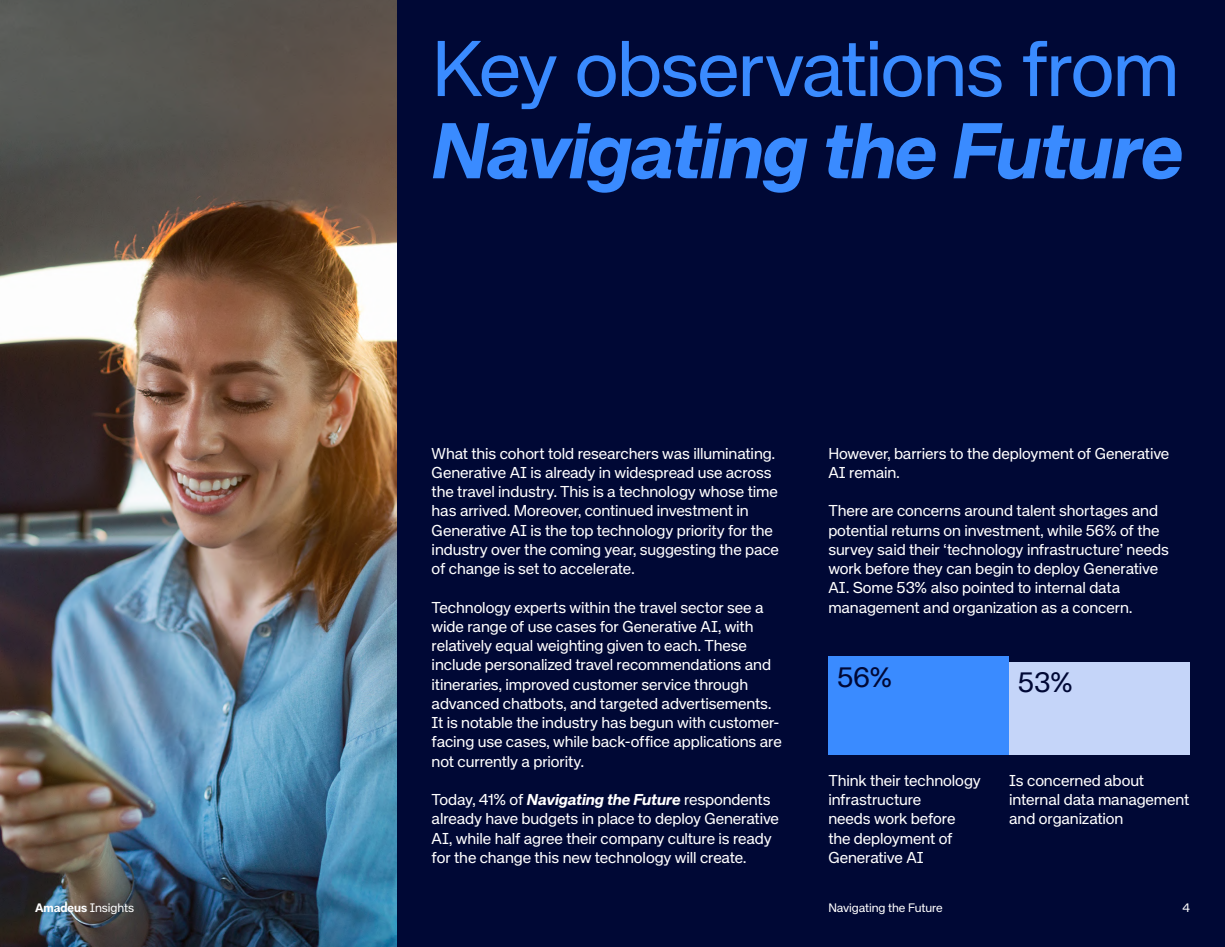
<style>
.page{position:relative;width:1225px;height:947px;background:#000835}
.page>*{position:absolute;margin:0;border:0;box-sizing:border-box;transform-origin:0 0}
.t1{font:78.75px "Amadeus Neue";letter-spacing:-.025em;color:#3a8bff}
.t2{font:italic 700 78.75px "Amadeus Neue";letter-spacing:-.02em;color:#3a8bff}
.t3{font:28px "Amadeus Neue";color:#000835}
.t4{font:15.75px/19.2px "Amadeus Neue";letter-spacing:-.01em;color:#fff}
.t5{font:12.25px "Amadeus Neue";letter-spacing:-.01em;color:#fff}
.s1{font-weight:700;font-style:italic}
.s2{font-weight:700}
</style>
<div class="page">
<img style="left:0;top:0;width:397px;height:947px">
<div style="left:1009px;top:662px;width:181px;height:92px;background:#c5d5f9"></div>
<div style="left:828px;top:656px;width:181px;height:98px;background:#3a8bff"></div>
<h1 class="t1" style="left:432px;top:24px;width:749px">Key observations from</h1>
<h1 class="t2" style="left:432px;top:105px;width:753px">Navigating the Future</h1>
<p class="t4" style="left:432px;top:444px;width:349px">What this cohort told researchers was illuminating.<br>Generative AI is already in widespread use across the travel industry. This is a technology whose time has arrived. Moreover, continued investment in Generative AI is the top technology priority for the industry over the coming year, suggesting the pace of change is set to accelerate.</p>
<p class="t4" style="left:432px;top:598px;width:352px">Technology experts within the travel sector see a wide range of use cases for Generative AI, with relatively equal weighting given to each. These include personalized travel recommendations and itineraries, improved customer service through advanced chatbots, and targeted advertisements.<br>It is notable the industry has begun with customer&shy;facing use cases, while back-office applications are not currently a priority.</p>
<p class="t4" style="left:432px;top:790px;width:349px">Today, 41% of <span class="s1">Navigating the Future</span> respondents already have budgets in place to deploy Generative AI, while half agree their company culture is ready for the change this new technology will create.</p>
<p class="t4" style="left:828px;top:444px;width:343px">However, barriers to the deployment of Generative<br>AI remain.</p>
<p class="t4" style="left:828px;top:501px;width:342px">There are concerns around talent shortages and potential returns on investment, while 56% of the survey said their ‘technology infrastructure’ needs work before they can begin to deploy Generative AI. Some 53% also pointed to internal data management and organization as a concern.</p>
<h2 class="t3" style="left:837px;top:661px;width:57px">56%</h2>
<h2 class="t3" style="left:1018px;top:666px;width:56px">53%</h2>
<p class="t4" style="left:828px;top:771px;width:154px">Think their technology infrastructure<br>needs work before the deployment of<br>Generative AI</p>
<p class="t4" style="left:1009px;top:771px;width:182px">Is concerned about internal data management and organization</p>
<p class="t5" style="left:35px;top:901px;width:101px"><span class="s2">Amadeus</span> Insights</p>
<p class="t5" style="left:828px;top:901px;width:116px">Navigating the Future</p>
<p class="t5" style="left:1182px;top:901px;width:9px">4</p>
</div>
